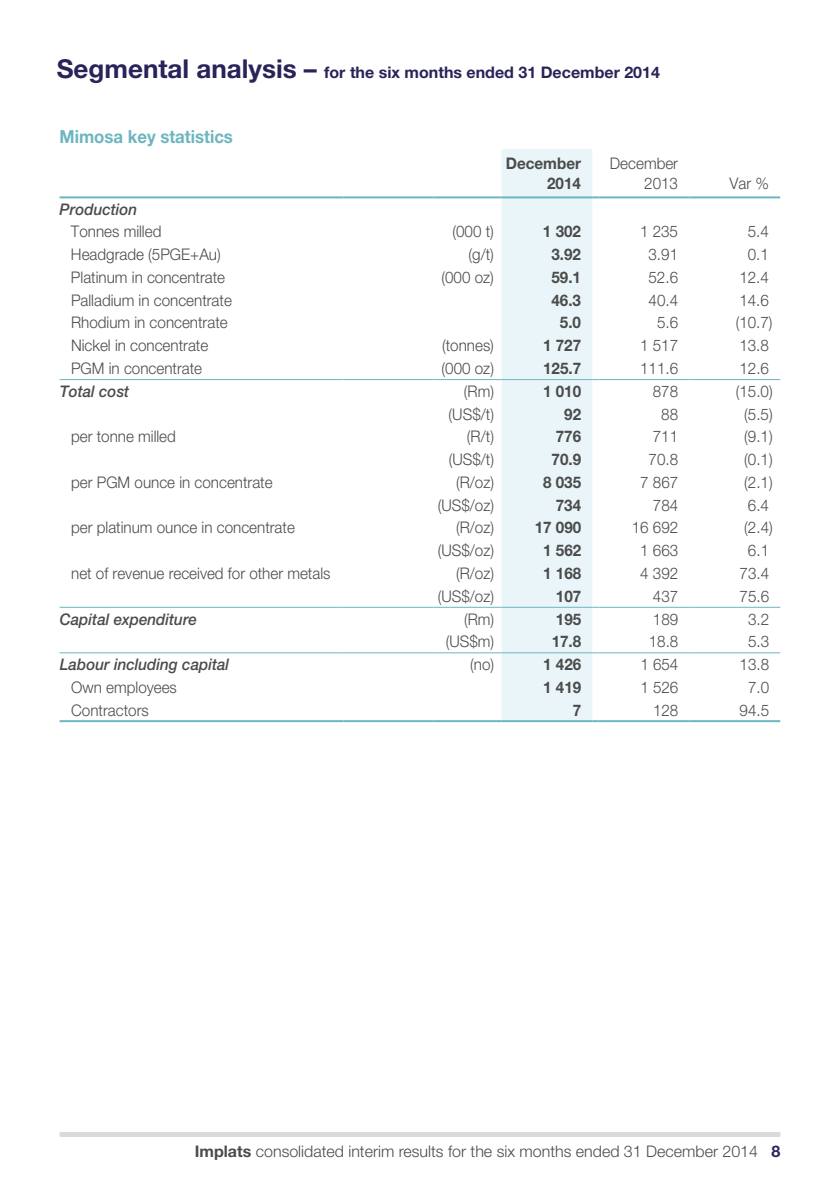
<style>
.page{position:relative;width:840px;height:1191px;background:#fff}
.page>*{position:absolute;margin:0;border:0;box-sizing:border-box;transform-origin:0 0}
.t1{font:700 18px "Helvetica Neue LT Std";color:#6db6bf;scale:.93 1}
.t2{font:300 16px/20px "Helvetica Neue LT Std";color:#4b4b4a;text-align:right;scale:.95 1}
.t3{font:700 16px/20px "Helvetica Neue LT Std";color:#4b4b4a;text-align:right;scale:.95 1}
.t4{font:300 16px "Helvetica Neue LT Std";color:#4b4b4a}
.t5{font:italic 500 16px "Helvetica Neue LT Std";color:#4b4b4a;scale:.95 1}
.t6{font:700 16px "Helvetica Neue LT Std";color:#282359}
.s1{font-size:26px}
.s2{font-weight:700}
.s3{font-weight:700;color:#282359}
</style>
<div class="page">
<div style="left:60px;top:1132px;width:720px;height:5px;background:#dadada"></div>
<div style="left:501px;top:149px;width:91px;height:571px;background:#e9f5f8"></div>
<hr style="left:501px;top:196px;width:91px;height:2px;background:#6db6bf">
<svg style="left:592px;top:196px;width:6px;height:2px"></svg>
<hr style="left:598px;top:196px;width:91px;height:2px;background:#6db6bf">
<hr style="left:689px;top:196px;width:90px;height:2px;background:#6db6bf">
<hr style="left:60px;top:196px;width:283px;height:2px;background:#6db6bf">
<hr style="left:343px;top:196px;width:90px;height:2px;background:#6db6bf">
<hr style="left:433px;top:196px;width:68px;height:2px;background:#6db6bf">
<hr style="left:60px;top:720px;width:283px;height:2px;background:#6db6bf">
<hr style="left:343px;top:720px;width:90px;height:2px;background:#6db6bf">
<hr style="left:433px;top:720px;width:68px;height:2px;background:#6db6bf">
<hr style="left:501px;top:720px;width:91px;height:2px;background:#6db6bf">
<svg style="left:592px;top:720px;width:6px;height:2px"></svg>
<hr style="left:598px;top:720px;width:91px;height:2px;background:#6db6bf">
<hr style="left:689px;top:720px;width:90px;height:2px;background:#6db6bf">
<hr style="left:60px;top:379px;width:283px;height:1px;background:#6db6bf">
<hr style="left:343px;top:379px;width:90px;height:1px;background:#6db6bf">
<hr style="left:433px;top:379px;width:68px;height:1px;background:#6db6bf">
<hr style="left:501px;top:379px;width:91px;height:1px;background:#6db6bf">
<hr style="left:598px;top:379px;width:91px;height:1px;background:#6db6bf">
<hr style="left:689px;top:379px;width:90px;height:1px;background:#6db6bf">
<hr style="left:60px;top:607px;width:283px;height:1px;background:#6db6bf">
<hr style="left:343px;top:607px;width:90px;height:1px;background:#6db6bf">
<hr style="left:433px;top:607px;width:68px;height:1px;background:#6db6bf">
<hr style="left:501px;top:607px;width:91px;height:1px;background:#6db6bf">
<hr style="left:598px;top:607px;width:91px;height:1px;background:#6db6bf">
<hr style="left:689px;top:607px;width:90px;height:1px;background:#6db6bf">
<hr style="left:60px;top:652px;width:283px;height:1px;background:#6db6bf">
<hr style="left:343px;top:652px;width:90px;height:1px;background:#6db6bf">
<hr style="left:433px;top:652px;width:68px;height:1px;background:#6db6bf">
<hr style="left:501px;top:652px;width:91px;height:1px;background:#6db6bf">
<hr style="left:598px;top:652px;width:91px;height:1px;background:#6db6bf">
<hr style="left:689px;top:652px;width:90px;height:1px;background:#6db6bf">
<p class="t6" style="left:57px;top:62px;width:604px"><span class="s1">Segmental analysis –</span> for the six months ended 31 December 2014</p>
<p class="t1" style="left:60px;top:126px;width:188px">Mimosa key statistics</p>
<p class="t3" style="left:505px;top:153px;width:81px">December<br>2014</p>
<p class="t2" style="left:609px;top:153px;width:73px">December<br>2013</p>
<p class="t2" style="left:729px;top:173px;width:43px">Var %</p>
<p class="t5" style="left:60px;top:199px;width:83px">Production</p>
<p class="t2" style="left:71px;top:221px;width:97px">Tonnes milled</p>
<p class="t2" style="left:452px;top:221px;width:45px">(000 t)</p>
<p class="t3" style="left:542px;top:221px;width:42px">1 302</p>
<p class="t2" style="left:639px;top:221px;width:42px">1 235</p>
<p class="t2" style="left:747px;top:221px;width:24px">5.4</p>
<p class="t2" style="left:71px;top:244px;width:159px">Headgrade (5PGE+Au)</p>
<p class="t2" style="left:468px;top:244px;width:28px">(g/t)</p>
<p class="t3" style="left:551px;top:244px;width:33px">3.92</p>
<p class="t2" style="left:648px;top:244px;width:33px">3.91</p>
<p class="t2" style="left:747px;top:244px;width:24px">0.1</p>
<p class="t2" style="left:71px;top:267px;width:164px">Platinum in concentrate</p>
<p class="t2" style="left:441px;top:267px;width:57px">(000 oz)</p>
<p class="t3" style="left:551px;top:267px;width:33px">59.1</p>
<p class="t2" style="left:648px;top:267px;width:33px">52.6</p>
<p class="t2" style="left:739px;top:267px;width:33px">12.4</p>
<p class="t2" style="left:71px;top:289px;width:171px">Palladium in concentrate</p>
<p class="t3" style="left:551px;top:289px;width:33px">46.3</p>
<p class="t2" style="left:648px;top:289px;width:33px">40.4</p>
<p class="t2" style="left:739px;top:289px;width:33px">14.6</p>
<p class="t2" style="left:71px;top:312px;width:166px">Rhodium in concentrate</p>
<p class="t3" style="left:559px;top:312px;width:24px">5.0</p>
<p class="t2" style="left:656px;top:312px;width:24px">5.6</p>
<p class="t2" style="left:735px;top:312px;width:40px">(10.7)</p>
<p class="t2" style="left:71px;top:335px;width:146px">Nickel in concentrate</p>
<p class="t2" style="left:442px;top:335px;width:56px">(tonnes)</p>
<p class="t3" style="left:542px;top:335px;width:42px">1 727</p>
<p class="t2" style="left:639px;top:335px;width:42px">1 517</p>
<p class="t2" style="left:739px;top:335px;width:33px">13.8</p>
<p class="t2" style="left:71px;top:358px;width:139px">PGM in concentrate</p>
<p class="t2" style="left:441px;top:358px;width:57px">(000 oz)</p>
<p class="t3" style="left:542px;top:358px;width:42px">125.7</p>
<p class="t2" style="left:639px;top:358px;width:42px">111.6</p>
<p class="t2" style="left:739px;top:358px;width:33px">12.6</p>
<p class="t5" style="left:60px;top:381px;width:75px">Total cost</p>
<p class="t2" style="left:463px;top:381px;width:33px">(Rm)</p>
<p class="t3" style="left:542px;top:381px;width:42px">1 010</p>
<p class="t2" style="left:652px;top:381px;width:28px">878</p>
<p class="t2" style="left:735px;top:381px;width:40px">(15.0)</p>
<p class="t2" style="left:448px;top:403px;width:49px">(US$/t)</p>
<p class="t3" style="left:564px;top:403px;width:19px">92</p>
<p class="t2" style="left:661px;top:403px;width:19px">88</p>
<p class="t2" style="left:743px;top:403px;width:31px">(5.5)</p>
<p class="t2" style="left:71px;top:426px;width:112px">per tonne milled</p>
<p class="t2" style="left:466px;top:426px;width:30px">(R/t)</p>
<p class="t3" style="left:555px;top:426px;width:28px">776</p>
<p class="t2" style="left:652px;top:426px;width:28px">711</p>
<p class="t2" style="left:743px;top:426px;width:31px">(9.1)</p>
<p class="t2" style="left:448px;top:449px;width:49px">(US$/t)</p>
<p class="t3" style="left:551px;top:449px;width:33px">70.9</p>
<p class="t2" style="left:648px;top:449px;width:33px">70.8</p>
<p class="t2" style="left:743px;top:449px;width:31px">(0.1)</p>
<p class="t2" style="left:71px;top:472px;width:213px">per PGM ounce in concentrate</p>
<p class="t2" style="left:456px;top:472px;width:42px">(R/oz)</p>
<p class="t3" style="left:543px;top:472px;width:42px">8 035</p>
<p class="t2" style="left:639px;top:472px;width:42px">7 867</p>
<p class="t2" style="left:743px;top:472px;width:31px">(2.1)</p>
<p class="t2" style="left:437px;top:494px;width:61px">(US$/oz)</p>
<p class="t3" style="left:555px;top:494px;width:28px">734</p>
<p class="t2" style="left:652px;top:494px;width:28px">784</p>
<p class="t2" style="left:747px;top:494px;width:24px">6.4</p>
<p class="t2" style="left:71px;top:517px;width:237px">per platinum ounce in concentrate</p>
<p class="t2" style="left:456px;top:517px;width:42px">(R/oz)</p>
<p class="t3" style="left:534px;top:517px;width:50px">17 090</p>
<p class="t2" style="left:631px;top:517px;width:50px">16 692</p>
<p class="t2" style="left:743px;top:517px;width:31px">(2.4)</p>
<p class="t2" style="left:437px;top:540px;width:61px">(US$/oz)</p>
<p class="t3" style="left:543px;top:540px;width:42px">1 562</p>
<p class="t2" style="left:640px;top:540px;width:42px">1 663</p>
<p class="t2" style="left:747px;top:540px;width:24px">6.1</p>
<p class="t2" style="left:71px;top:563px;width:274px">net of revenue received for other metals</p>
<p class="t2" style="left:456px;top:563px;width:42px">(R/oz)</p>
<p class="t3" style="left:543px;top:563px;width:42px">1 168</p>
<p class="t2" style="left:640px;top:563px;width:42px">4 392</p>
<p class="t2" style="left:739px;top:563px;width:33px">73.4</p>
<p class="t2" style="left:437px;top:585px;width:61px">(US$/oz)</p>
<p class="t3" style="left:555px;top:585px;width:28px">107</p>
<p class="t2" style="left:652px;top:585px;width:28px">437</p>
<p class="t2" style="left:739px;top:585px;width:33px">75.6</p>
<p class="t5" style="left:60px;top:609px;width:146px">Capital expenditure</p>
<p class="t2" style="left:463px;top:608px;width:33px">(Rm)</p>
<p class="t3" style="left:555px;top:608px;width:28px">195</p>
<p class="t2" style="left:652px;top:608px;width:28px">189</p>
<p class="t2" style="left:747px;top:608px;width:24px">3.2</p>
<p class="t2" style="left:445px;top:631px;width:52px">(US$m)</p>
<p class="t3" style="left:551px;top:631px;width:33px">17.8</p>
<p class="t2" style="left:648px;top:631px;width:33px">18.8</p>
<p class="t2" style="left:747px;top:631px;width:24px">5.3</p>
<p class="t5" style="left:60px;top:655px;width:180px">Labour including capital</p>
<p class="t2" style="left:470px;top:654px;width:27px">(no)</p>
<p class="t3" style="left:543px;top:654px;width:42px">1 426</p>
<p class="t2" style="left:640px;top:654px;width:42px">1 654</p>
<p class="t2" style="left:739px;top:654px;width:33px">13.8</p>
<p class="t2" style="left:71px;top:677px;width:113px">Own employees</p>
<p class="t3" style="left:543px;top:677px;width:42px">1 419</p>
<p class="t2" style="left:640px;top:677px;width:42px">1 526</p>
<p class="t2" style="left:747px;top:677px;width:24px">7.0</p>
<p class="t2" style="left:71px;top:699px;width:83px">Contractors</p>
<p class="t3" style="left:572px;top:699px;width:10px">7</p>
<p class="t2" style="left:652px;top:699px;width:28px">128</p>
<p class="t2" style="left:739px;top:699px;width:33px">94.5</p>
<p class="t4" style="left:195px;top:1141px;width:586px"><span class="s2">Implats</span> consolidated interim results for the six months ended 31 December 2014 <span class="s3">8</span></p>
</div>
